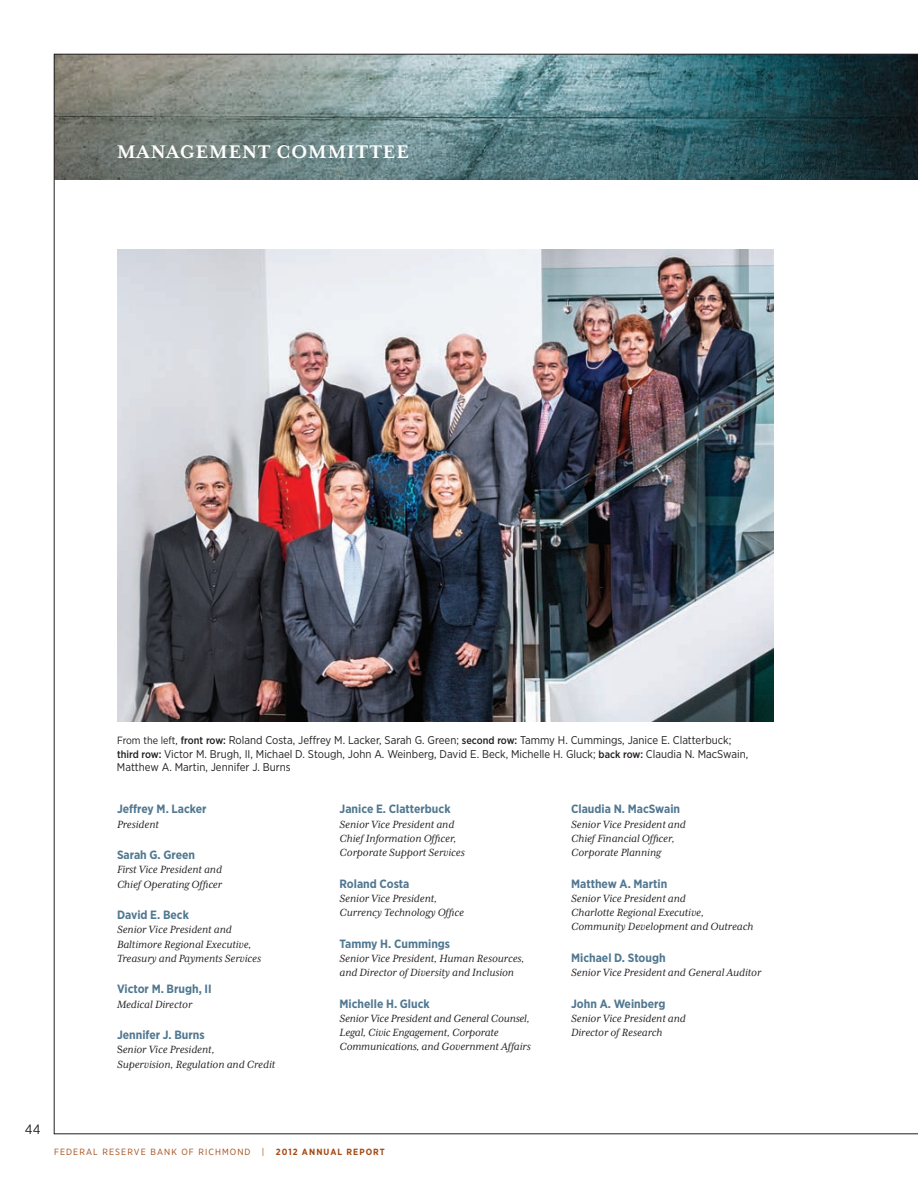
<style>
.page{position:relative;width:918px;height:1188px;background:#fff}
.page>*{position:absolute;margin:0;border:0;box-sizing:border-box;transform-origin:0 0}
.t1{font:700 21px "Mrs Eaves XL Serif OT";letter-spacing:.05em;color:#fff}
.t2{font:13.5px "Gotham Narrow";color:#231f20}
.t3{font:italic 12px/14.2px "Mrs Eaves XL Serif OT";color:#231f20}
.t4{font:700 12px "Gotham Narrow";color:#517891}
.t5{font:11.25px/13.5px "Gotham Narrow";color:#231f20}
.t6{font:9px "Gotham Narrow";letter-spacing:.12em;color:#a54a14}
.t7{font:700 9px "Gotham Narrow";letter-spacing:.12em;color:#a54a14}
.s1{font-size:10.5px}
.s2{font-weight:500;font-size:10.5px}
.s3{font-style:normal}
</style>
<div class="page">
<img style="left:54px;top:54px;width:864px;height:1080px">
<h1 class="t1" style="left:117px;top:141px;width:293px">MANAGEMENT COMMITTEE</h1>
<p class="t5" style="left:117px;top:733px;width:633px"><span class="s1">From the left,</span> <span class="s2">front row:</span> Roland Costa, Jeffrey M. Lacker, Sarah G. Green; <span class="s2">second row:</span> Tammy H . Cummings, Janice E. Clatterbuck; <span class="s2">third row:</span> Victor M. Brugh, II, Michael D. Stough, John A. Weinberg, David E. Beck, Michelle H . Gluck; <span class="s2">back row:</span> Claudia N . MacSwain,<br>Matthew A. Martin, Jennifer J. Burns</p>
<p class="t4" style="left:117px;top:802px;width:91px">Jeffrey M. Lacker</p>
<p class="t3" style="left:117px;top:817px;width:43px">President</p>
<p class="t4" style="left:117px;top:847px;width:80px">Sarah G. Green</p>
<p class="t3" style="left:117px;top:863px;width:107px">First Vice President and<br>Chief Operating Officer</p>
<p class="t4" style="left:117px;top:907px;width:73px">David E. Beck</p>
<p class="t3" style="left:117px;top:923px;width:146px">Senior Vice President and<br>Baltimore Regional Executive,<br>Treasury and Payments Services</p>
<p class="t4" style="left:117px;top:981px;width:96px">Victor M. Brugh, II</p>
<p class="t3" style="left:117px;top:997px;width:77px">Medical Director</p>
<p class="t4" style="left:117px;top:1027px;width:89px">Jennifer J. Burns</p>
<p class="t3" style="left:117px;top:1043px;width:160px"><span class="s3">S</span>enior Vice President,<br>Supervision, Regulation and Credit</p>
<p class="t4" style="left:571px;top:801px;width:111px">Claudia N. MacSwain</p>
<p class="t3" style="left:571px;top:817px;width:116px">Senior Vice President and<br>Chief Financial Officer,<br>Corporate Planning</p>
<p class="t4" style="left:571px;top:876px;width:98px">Matthew A. Martin</p>
<p class="t3" style="left:571px;top:891px;width:184px">Senior Vice President and<br>Charlotte Regional Executive,<br>Community Development and Outreach</p>
<p class="t4" style="left:571px;top:950px;width:96px">Michael D. Stough</p>
<p class="t3" style="left:571px;top:965px;width:192px">Senior Vice President and General Auditor</p>
<p class="t4" style="left:571px;top:996px;width:96px">John A. Weinberg</p>
<p class="t3" style="left:571px;top:1011px;width:116px">Senior Vice President and<br>Director of Research</p>
<p class="t4" style="left:340px;top:801px;width:113px">Janice E. Clatterbuck</p>
<p class="t3" style="left:340px;top:817px;width:127px">Senior Vice President and<br>Chief Information Officer,<br>Corporate Support Services</p>
<p class="t4" style="left:340px;top:876px;width:71px">Roland Costa</p>
<p class="t3" style="left:340px;top:891px;width:126px">Senior Vice President,<br>Currency Technology Office</p>
<p class="t4" style="left:340px;top:936px;width:112px">Tammy H. Cummings</p>
<p class="t3" style="left:340px;top:951px;width:186px">Senior Vice President, Human Resources, and Director of Diversity and Inclusion</p>
<p class="t4" style="left:340px;top:996px;width:92px">Michelle H. Gluck</p>
<p class="t3" style="left:340px;top:1011px;width:193px">Senior Vice President and General Counsel,<br>Legal, Civic Engagement, Corporate<br>Communications, and Government Affairs</p>
<p class="t2" style="left:25px;top:1121px;width:17px">44</p>
<p class="t6" style="left:54px;top:1146px;width:14px">Federa</p>
<p class="t6" style="left:93px;top:1146px;width:23px">l Reser</p>
<p class="t6" style="left:134px;top:1146px;width:117px">ve Bank of Richmond</p>
<p class="t6" style="left:262px;top:1146px;width:4px">|</p>
<p class="t7" style="left:276px;top:1146px;width:111px">2012 ANNUAL REPORT</p>
</div>
